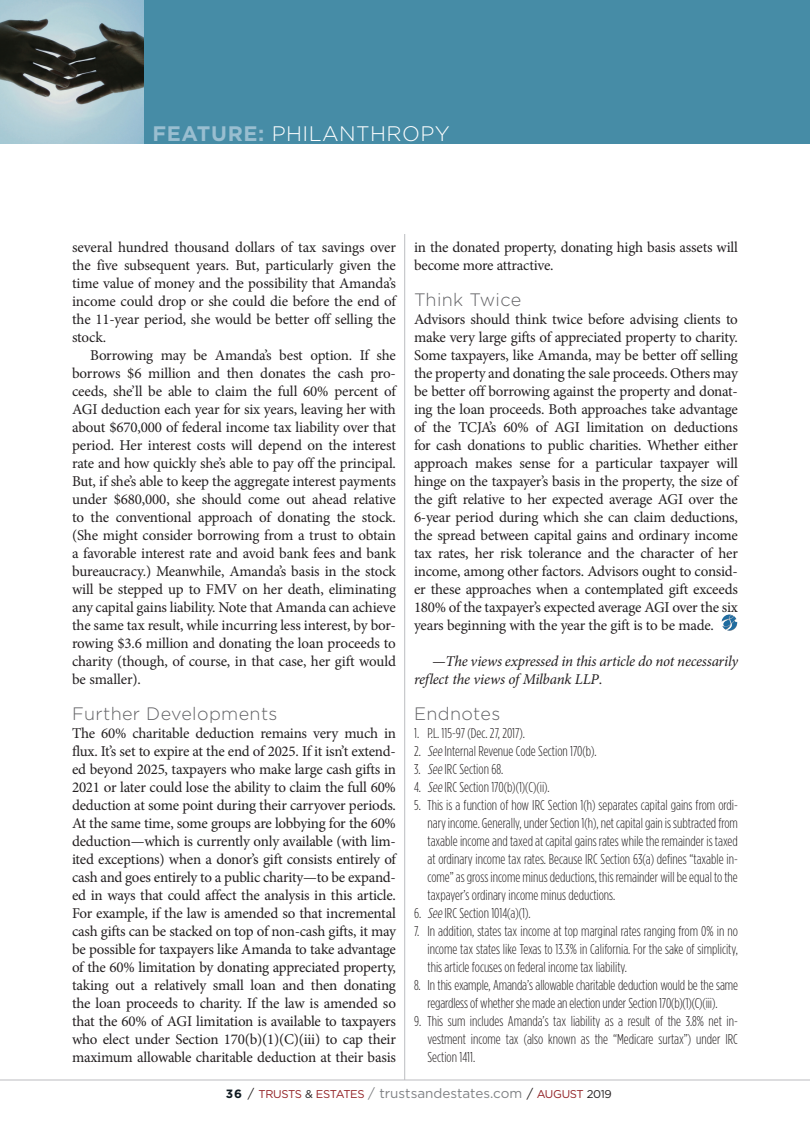
<style>
.page{position:relative;width:810px;height:1134px;background:#fff}
.page>*{position:absolute;margin:0;border:0;box-sizing:border-box;transform-origin:0 0}
.t1{font:300 21px "Gotham";letter-spacing:.02em;color:#fff}
.Subhead{font:300 18px "Gotham";letter-spacing:.02em;color:#636366}
.BODY__NO_INDENT{font:15px/18px "Minion Pro";letter-spacing:-.015em;color:#231f20;text-align:justify}
.BODY__Minion{font:15px/18px "Minion Pro";letter-spacing:-.01em;color:#231f20;text-align:justify}
.BODY__Minion-2{font:italic 15px/18px "Minion Pro";letter-spacing:-.015em;color:#231f20}
.Endnotes{font:300 14.25px/18px "Gotham Condensed";color:#231f20;text-align:justify}
.t2{font:13.5px "Gotham";color:#808285}
.s1{font-weight:700;color:#99bed0}
.s2{font-weight:700;font-size:12px;color:#101a21}
.s3{font-size:12.75px;color:#231f20}
.s4{font-size:11.25px;color:#911f23}
.s5{font-size:11.25px;color:#231f20}
.s6{font-style:normal}
.s7{font-style:italic}
</style>
<div class="page">
<hr style="left:0;top:1080px;width:810px;height:1px;background:#bcbdc0">
<hr style="left:404px;top:234px;width:1px;height:846px;background:#bcbdc0">
<img style="left:721px;top:614px;width:17px;height:17px">
<div style="left:0;top:0;width:810px;height:144px;background:#468ca6"></div>
<img style="left:0;top:0;width:143px;height:144px">
<p class="t1" style="left:153px;top:121px;width:299px"><span class="s1">FEATURE:</span> PHILANTHROPY</p>
<p class="BODY__Minion" style="left:72px;top:238px;width:325px">several hundred thousand dollars of tax savings over the five subsequent years. But, particularly given the time value of money and the possibility that Amanda’s income could drop or she could die before the end of the 11-year period, she would be better off selling the stock.</p>
<p class="BODY__Minion" style="left:72px;top:346px;width:326px;text-indent:18px">Borrowing may be Amanda’s best option. If she borrows $6 million and then donates the cash pro&shy;ceeds, she’ll be able to claim the full 60% percent of AGI deduction each year for six years, leaving her with about $670,000 of federal income tax liability over that period. Her interest costs will depend on the interest rate and how quickly she’s able to pay off the principal.<br>But, if she’s able to keep the aggregate interest payments under $680,000, she should come out ahead relative to the conventional approach of donating the stock. (She might consider borrowing from a trust to obtain a favorable interest rate and avoid bank fees and bank bureaucracy.) Meanwhile, Amanda’s basis in the stock will be stepped up to FMV on her death, eliminating any capital gains liability. Note that Amanda can achieve the same tax result, while incurring less interest, by bor&shy;rowing $3.6 million and donating the loan proceeds to charity (though, of course, in that case, her gift would be smaller).</p>
<p class="Subhead" style="left:72px;top:702px;width:207px">Further Developments</p>
<p class="BODY__NO_INDENT" style="left:72px;top:724px;width:326px">The 60% charitable deduction remains very much in flux. It’s set to expire at the end of 2025. If it isn’t extend&shy;ed beyond 2025, taxpayers who make large cash gifts in 2021 or later could lose the ability to claim the full 60% deduction at some point during their carryover periods.<br>At the same time, some groups are lobbying for the 60% deduction—which is currently only available (with lim&shy;ited exceptions) when a donor’s gift consists entirely of cash and goes entirely to a public charity—to be expand&shy;ed in ways that could affect the analysis in this article.<br>For example, if the law is amended so that incremental cash gifts can be stacked on top of non-cash gifts, it may be possible for taxpayers like Amanda to take advantage of the 60% limitation by donating appreciated property, taking out a relatively small loan and then donating the loan proceeds to charity. If the law is amended so that the 60% of AGI limitation is available to taxpayers who elect under Section 170(b)(1)(C)(iii) to cap their maximum allowable charitable deduction at their basis</p>
<p class="t2" style="left:226px;top:1085px;width:388px"><span class="s2">36</span> <span class="s3">/</span> <span class="s4">TRUSTS</span> <span class="s5">&amp;</span> <span class="s4">ESTATES</span> / trustsandestates.com <span class="s3">/</span> <span class="s4">AUGUST</span> <span class="s5">2019</span></p>
<p class="BODY__NO_INDENT" style="left:414px;top:238px;width:326px">in the donated property, donating high basis assets will become more attractive.</p>
<p class="Subhead" style="left:414px;top:288px;width:109px">Think Twice</p>
<p class="BODY__NO_INDENT" style="left:414px;top:310px;width:326px">Advisors should think twice before advising clients to make very large gifts of appreciated property to charity.<br>Some taxpayers, like Amanda, may be better off selling the property and donating the sale proceeds. Others may be better off borrowing against the property and donat&shy;ing the loan proceeds. Both approaches take advantage of the TCJA’s 60% of AGI limitation on deductions for cash donations to public charities. Whether either approach makes sense for a particular taxpayer will hinge on the taxpayer’s basis in the property, the size of the gift relative to her expected average AGI over the 6-year period during which she can claim deductions, the spread between capital gains and ordinary income tax rates, her risk tolerance and the character of her income, among other factors. Advisors ought to consid&shy;er these approaches when a contemplated gift exceeds 180% of the taxpayer’s expected average AGI over the six years beginning with the year the gift is to be made.</p>
<p class="BODY__Minion-2" style="left:414px;top:652px;width:325px;text-indent:18px">—The views expressed in this article do not necessarily reflect the views of Milbank LLP<span class="s6">.</span></p>
<p class="Subhead" style="left:414px;top:702px;width:88px">Endnotes</p>
<p class="Endnotes" style="left:414px;top:724px;width:113px">1. P.L. 115-97 (Dec. 27, 2017).</p>
<p class="Endnotes" style="left:414px;top:742px;width:184px">2. <span class="s7">See</span>Internal Revenue Code Section 170(b).</p>
<p class="Endnotes" style="left:414px;top:760px;width:91px">3. <span class="s7">See</span>IRC Section 68.</p>
<p class="Endnotes" style="left:414px;top:778px;width:137px">4. <span class="s7">See</span>IRC Section 170(b)(1)(C)(ii).</p>
<p class="Endnotes" style="left:428px;top:796px;width:312px;text-indent:-14px">5. This is a function of how IRC Section 1(h) separates capital gains from ordi&shy;nary income. Generally, under Section 1(h), net capital gain is subtracted from taxable income and taxed at capital gains rates while the remainder is taxed at ordinary income tax rates. Because IRC Section 63(a) defines “taxable in&shy;come” as gross income minus deductions, this remainder will be equal to the taxpayer’s ordinary income minus deductions.</p>
<p class="Endnotes" style="left:414px;top:904px;width:118px">6. <span class="s7">See</span>IRC Section 1014(a)(1).</p>
<p class="Endnotes" style="left:428px;top:922px;width:312px;text-indent:-14px">7. In addition, states tax income at top marginal rates ranging from 0% in no income tax states like Texas to 13.3% in California. For the sake of simplicity, this article focuses on federal income tax liability.</p>
<p class="Endnotes" style="left:414px;top:976px;width:325px;text-align:center">8. In this example, Amanda’s allowable charitable deduction would be the same regardless of whether she made an election under Section 170(b)(1)(C)(iii).</p>
<p class="Endnotes" style="left:428px;top:1012px;width:312px;text-indent:-14px">9. This sum includes Amanda’s tax liability as a result of the 3.8% net in&shy;vestment income tax (also known as the “Medicare surtax”) under IRC Section 1411.</p>
</div>
